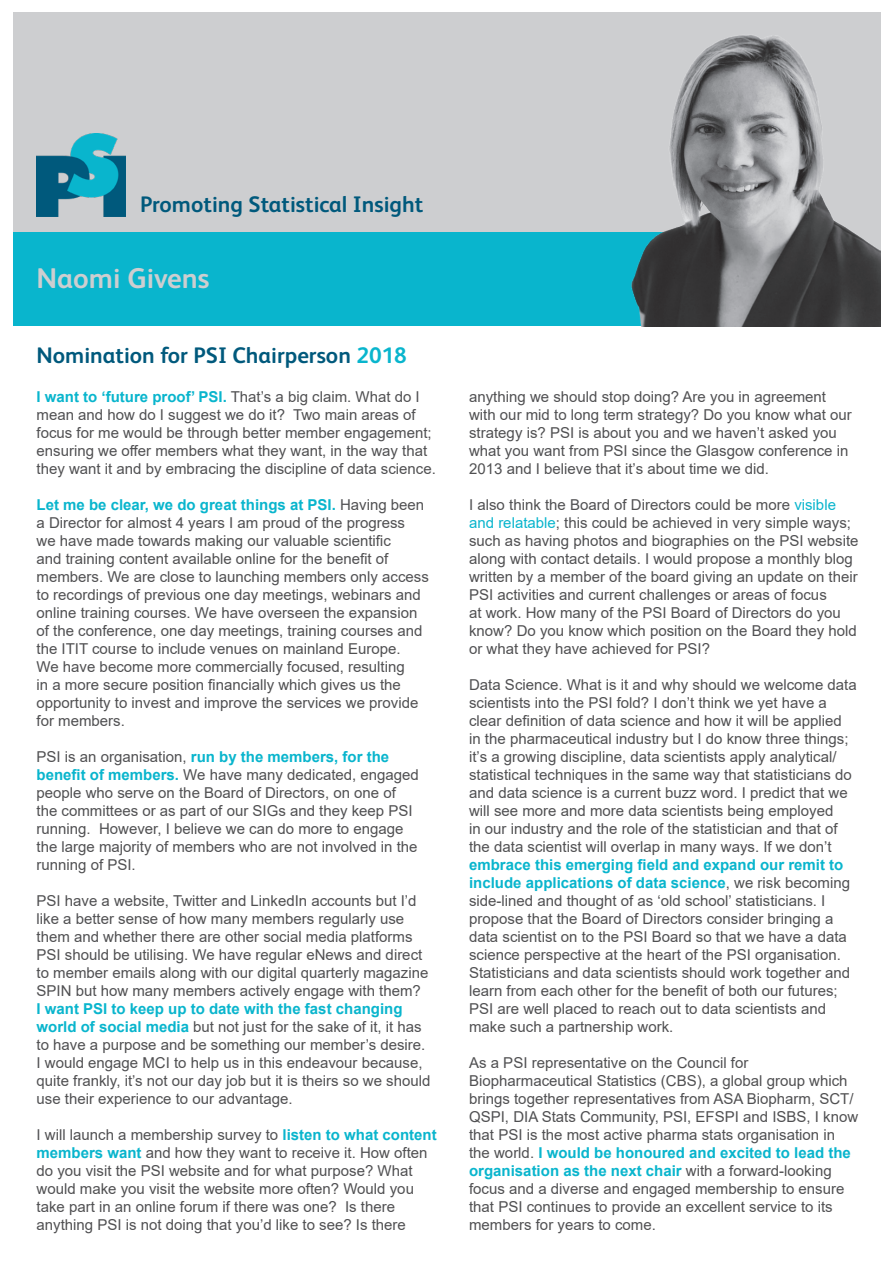
<style>
.page{position:relative;width:893px;height:1263px;background:#fff}
.page>*{position:absolute;margin:0;border:0;box-sizing:border-box;transform-origin:0 0}
.t1{font:700 28.5px "FS Albert";color:#cdced0}
.t2{font:700 22.5px "FS Albert";color:#00597c}
.t3{font:15px/18px "Arial";color:#505052}
.s1{color:#09b5cd}
.s2{font-weight:700;color:#09b5cd}
</style>
<div class="page">
<div style="left:13px;top:13px;width:867px;height:313px;background:#cdced0"></div>
<div style="left:13px;top:233px;width:684px;height:93px;background:#09b5cd"></div>
<img style="left:616px;top:35px;width:264px;height:291px">
<img style="left:37px;top:133px;width:88px;height:84px">
<p class="t2" style="left:140px;top:189px;width:285px">Promoting Statistical Insight</p>
<p class="t1" style="left:37px;top:259px;width:175px">Naomi Givens</p>
<p class="t2" style="left:37px;top:340px;width:372px">Nomination for PSI Chairperson <span class="s1">2018</span></p>
<p class="t3" style="left:37px;top:388px;width:401px"><span class="s2">I want to ‘future proof’ PSI.</span> That’s a big claim. What do I mean and how do I suggest we do it? Two main areas of focus for me would be through better member engagement; ensuring we offer members what they want, in the way that they want it and by embracing the discipline of data science.</p>
<p class="t3" style="left:37px;top:496px;width:394px"><span class="s2">Let me be clear, we do great things at PSI.</span> Having been a Director for almost 4 years I am proud of the progress<br>we have made towards making our valuable scientific<br>and training content available online for the benefit of members. We are close to launching members only access to recordings of previous one day meetings, webinars and online training courses. We have overseen the expansion of the conference, one day meetings, training courses and the ITIT course to include venues on mainland Europe.<br>We have become more commercially focused, resulting<br>in a more secure position financially which gives us the opportunity to invest and improve the services we provide for members.</p>
<p class="t3" style="left:37px;top:748px;width:384px">PSI is an organisation, <span class="s2">run by the members, for the benefit of members.</span> We have many dedicated, engaged people who serve on the Board of Directors, on one of the committees or as part of our SIGs and they keep PSI running. However, I believe we can do more to engage the large majority of members who are not involved in the running of PSI.</p>
<p class="t3" style="left:37px;top:892px;width:395px">PSI have a website, Twitter and LinkedIn accounts but I’d like a better sense of how many members regularly use them and whether there are other social media platforms PSI should be utilising. We have regular eNews and direct to member emails along with our digital quarterly magazine SPIN but how many members actively engage with them?<br><span class="s2">I want PSI to keep up to date with the fast changing world of social media</span> but not just for the sake of it, it has to have a purpose and be something our member’s desire.<br>I would engage MCI to help us in this endeavour because, quite frankly, it’s not our day job but it is theirs so we should use their experience to our advantage.</p>
<p class="t3" style="left:37px;top:1126px;width:402px">I will launch a membership survey to <span class="s2">listen to what content members want</span> and how they want to receive it. How often do you visit the PSI website and for what purpose? What would make you visit the website more often? Would you take part in an online forum if there was one? Is there anything PSI is not doing that you’d like to see? Is there</p>
<p class="t3" style="left:469px;top:388px;width:384px">anything we should stop doing? Are you in agreement with our mid to long term strategy? Do you know what our strategy is? PSI is about you and we haven’t asked you what you want from PSI since the Glasgow conference in 2013 and I believe that it’s about time we did.</p>
<p class="t3" style="left:469px;top:496px;width:391px">I also think the Board of Directors could be more <span class="s1">visible and relatable</span>; this could be achieved in very simple ways; such as having photos and biographies on the PSI website along with contact details. I would propose a monthly blog written by a member of the board giving an update on their PSI activities and current challenges or areas of focus<br>at work. How many of the PSI Board of Directors do you know? Do you know which position on the Board they hold or what they have achieved for PSI?</p>
<p class="t3" style="left:469px;top:676px;width:389px">Data Science. What is it and why should we welcome data scientists into the PSI fold? I don’t think we yet have a clear definition of data science and how it will be applied in the pharmaceutical industry but I do know three things; it’s a growing discipline, data scientists apply analytical/ statistical techniques in the same way that statisticians do and data science is a current buzz word. I predict that we will see more and more data scientists being employed<br>in our industry and the role of the statistician and that of the data scientist will overlap in many ways. If we don’t <span class="s2">embrace this emerging field and expand our remit to include applications of data science</span>, we risk becoming side-lined and thought of as ‘old school’ statisticians. I propose that the Board of Directors consider bringing a data scientist on to the PSI Board so that we have a data science perspective at the heart of the PSI organisation.<br>Statisticians and data scientists should work together and learn from each other for the benefit of both our futures; PSI are well placed to reach out to data scientists and make such a partnership work.</p>
<p class="t3" style="left:469px;top:1054px;width:391px">As a PSI representative on the Council for Biopharmaceutical Statistics (CBS), a global group which brings together representatives from ASA Biopharm, SCT/ QSPI, DIA Stats Community, PSI, EFSPI and ISBS, I know that PSI is the most active pharma stats organisation in the world. <span class="s2">I would be honoured and excited to lead the organisation as the next chair</span> with a forward-looking focus and a diverse and engaged membership to ensure that PSI continues to provide an excellent service to its members for years to come.</p>
</div>
